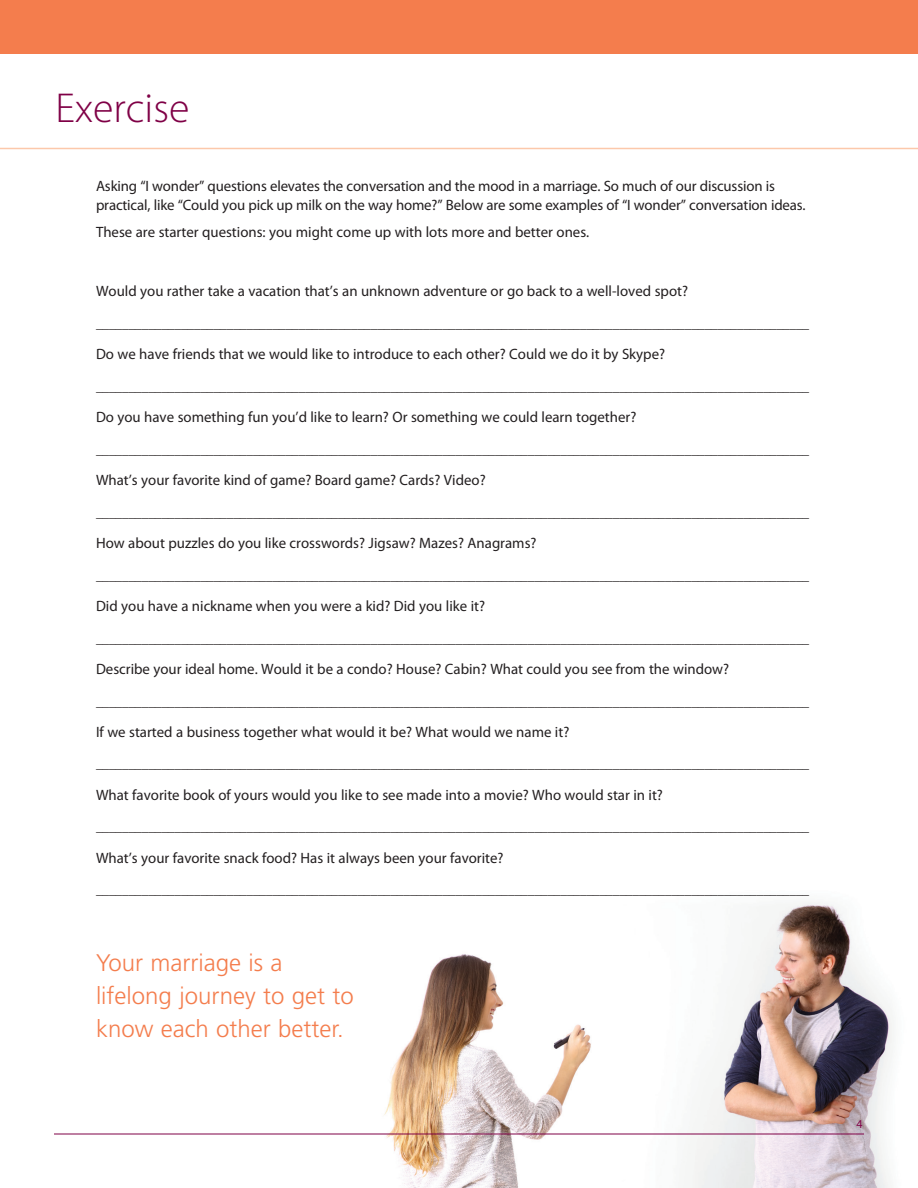
<style>
.page{position:relative;width:918px;height:1188px;background:#fff}
.page>*{position:absolute;margin:0;border:0;box-sizing:border-box;transform-origin:0 0}
.t1{font:300 42px "Myriad Pro";color:#7f0046}
.t2{font:300 24px/33px "Frutiger LT Std";color:#f47d4d}
.t3{font:15px/18.8px "Myriad Pro";color:#231f20}
.t4{font:13.5px "Myriad Pro";color:#231f20}
.t5{font:12px "Myriad Pro";color:#7f0046}
</style>
<div class="page">
<img style="left:345px;top:902px;width:547px;height:286px">
<hr style="left:54px;top:1134px;width:810px;height:1px;background:#7f0046">
<hr style="left:0;top:148px;width:918px;height:1px;background:#fcc8ab">
<div style="left:0;top:0;width:918px;height:54px;background:#f47d4d"></div>
<div style="left:94px;top:952px;width:268px;height:142px;background:#fff"></div>
<h1 class="t1" style="left:56px;top:83px;width:135px">Exercise</h1>
<p class="t3" style="left:96px;top:177px;width:711px">Asking “I wonder” questions elevates the conversation and the mood in a marriage. So much of our discussion is practical, like “Could you pick up milk on the way home?” Below are some examples of “I wonder” conversation ideas.</p>
<p class="t3" style="left:96px;top:223px;width:495px">These are starter questions: you might come up with lots more and better ones.</p>
<p class="t3" style="left:96px;top:282px;width:594px">Would you rather take a vacation that’s an unknown adventure or go back to a well-loved spot?</p>
<p class="t4" style="left:96px;top:316px;width:715px">_____________________________________________________________________________________________________________</p>
<p class="t3" style="left:96px;top:345px;width:571px">Do we have friends that we would like to introduce to each other? Could we do it by Skype?</p>
<p class="t4" style="left:96px;top:379px;width:715px">_____________________________________________________________________________________________________________</p>
<p class="t3" style="left:96px;top:408px;width:542px">Do you have something fun you’d like to learn? Or something we could learn together?</p>
<p class="t4" style="left:96px;top:442px;width:715px">_____________________________________________________________________________________________________________</p>
<p class="t3" style="left:96px;top:471px;width:391px">What’s your favorite kind of game? Board game? Cards? Video?</p>
<p class="t4" style="left:96px;top:505px;width:715px">_____________________________________________________________________________________________________________</p>
<p class="t3" style="left:96px;top:534px;width:442px">How about puzzles do you like crosswords? Jigsaw? Mazes? Anagrams?</p>
<p class="t4" style="left:96px;top:568px;width:715px">_____________________________________________________________________________________________________________</p>
<p class="t3" style="left:96px;top:597px;width:391px">Did you have a nickname when you were a kid? Did you like it?</p>
<p class="t4" style="left:96px;top:631px;width:715px">_____________________________________________________________________________________________________________</p>
<p class="t3" style="left:96px;top:660px;width:635px">Describe your ideal home. Would it be a condo? House? Cabin? What could you see from the window?</p>
<p class="t4" style="left:96px;top:694px;width:715px">_____________________________________________________________________________________________________________</p>
<p class="t3" style="left:96px;top:723px;width:475px">If we started a business together what would it be? What would we name it?</p>
<p class="t4" style="left:96px;top:757px;width:715px">_____________________________________________________________________________________________________________</p>
<p class="t3" style="left:96px;top:786px;width:568px">What favorite book of yours would you like to see made into a movie? Who would star in it?</p>
<p class="t4" style="left:96px;top:819px;width:715px">_____________________________________________________________________________________________________________</p>
<p class="t3" style="left:96px;top:849px;width:409px">What’s your favorite snack food? Has it always been your favorite?</p>
<p class="t4" style="left:96px;top:882px;width:715px">_____________________________________________________________________________________________________________</p>
<h2 class="t2" style="left:96px;top:947px;width:259px">Your marriage is a lifelong journey to get to know each other better.</h2>
<p class="t5" style="left:856px;top:1118px;width:8px">4</p>
</div>
